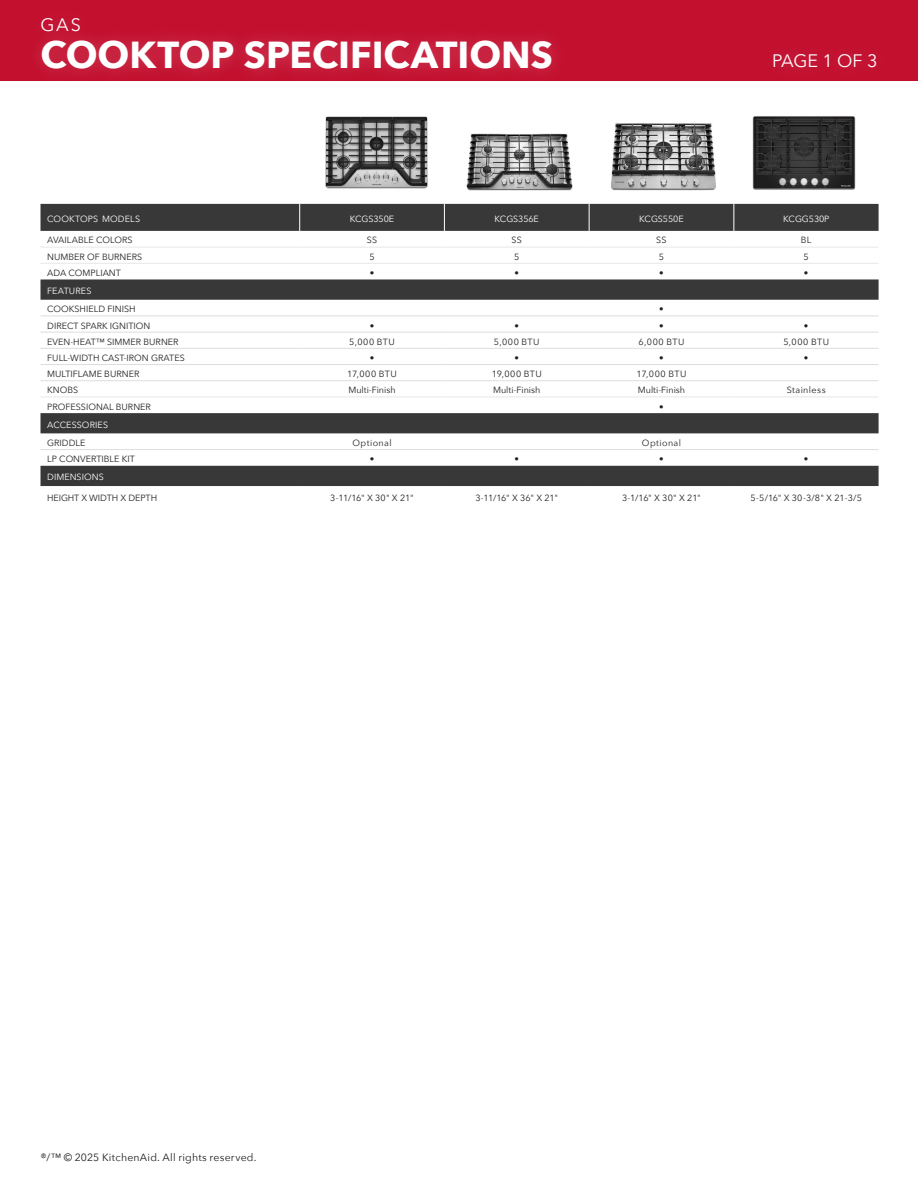
<style>
.page{position:relative;width:918px;height:1188px;background:#fff}
.page>*{position:absolute;margin:0;border:0;box-sizing:border-box;transform-origin:0 0}
.Page_header_black{font:700 37.5px "Avenir Next";color:#fff}
.Page_header_black-2{font:18px "Avenir Next";color:#fff}
.Disclaimer_black_8pt{font:10.5px "Avenir Next";letter-spacing:.02em;color:#231f20}
.t1{font:9px "Avenir Next";color:#231f20}
.t2{font:9px "Avenir Next";letter-spacing:-.01em;color:#fff}
.t3{font:9px "Avenir Next";letter-spacing:.045em;color:#231f20}
.t4{font:9px "Avenir Next";letter-spacing:.01em;color:#fff}
</style>
<div class="page">
<div style="left:0;top:0;width:918px;height:81px;background:#c3102f"></div>
<svg style="left:40px;top:279px;width:839px;height:21px;background:#3f3f40"></svg>
<div style="left:40px;top:413px;width:839px;height:20px;background:#383839"></div>
<div style="left:40px;top:204px;width:839px;height:27px;background:#383839"></div>
<div style="left:40px;top:466px;width:839px;height:20px;background:#383839"></div>
<hr style="left:40px;top:247px;width:260px;height:1px;background:#e6e7e9">
<hr style="left:300px;top:247px;width:144px;height:1px;background:#e6e7e9">
<hr style="left:444px;top:247px;width:145px;height:1px;background:#e6e7e9">
<hr style="left:589px;top:247px;width:145px;height:1px;background:#e6e7e9">
<hr style="left:734px;top:247px;width:145px;height:1px;background:#e6e7e9">
<hr style="left:40px;top:332px;width:260px;height:1px;background:#dcdddf">
<hr style="left:300px;top:332px;width:144px;height:1px;background:#dcdddf">
<hr style="left:444px;top:332px;width:145px;height:1px;background:#dcdddf">
<hr style="left:589px;top:332px;width:145px;height:1px;background:#dcdddf">
<hr style="left:734px;top:332px;width:145px;height:1px;background:#dcdddf">
<hr style="left:40px;top:263px;width:260px;height:1px;background:#e6e7e9">
<hr style="left:300px;top:263px;width:144px;height:1px;background:#e6e7e9">
<hr style="left:444px;top:263px;width:145px;height:1px;background:#e6e7e9">
<hr style="left:589px;top:263px;width:145px;height:1px;background:#e6e7e9">
<hr style="left:734px;top:263px;width:145px;height:1px;background:#e6e7e9">
<hr style="left:40px;top:348px;width:260px;height:1px;background:#dcdddf">
<hr style="left:300px;top:348px;width:144px;height:1px;background:#dcdddf">
<hr style="left:444px;top:348px;width:145px;height:1px;background:#dcdddf">
<hr style="left:589px;top:348px;width:145px;height:1px;background:#dcdddf">
<hr style="left:734px;top:348px;width:145px;height:1px;background:#dcdddf">
<hr style="left:40px;top:364px;width:260px;height:1px;background:#dcdddf">
<hr style="left:300px;top:364px;width:144px;height:1px;background:#dcdddf">
<hr style="left:444px;top:364px;width:145px;height:1px;background:#dcdddf">
<hr style="left:589px;top:364px;width:145px;height:1px;background:#dcdddf">
<hr style="left:734px;top:364px;width:145px;height:1px;background:#dcdddf">
<hr style="left:40px;top:380px;width:260px;height:1px;background:#dcdddf">
<hr style="left:300px;top:380px;width:144px;height:1px;background:#dcdddf">
<hr style="left:444px;top:380px;width:145px;height:1px;background:#dcdddf">
<hr style="left:589px;top:380px;width:145px;height:1px;background:#dcdddf">
<hr style="left:734px;top:380px;width:145px;height:1px;background:#dcdddf">
<hr style="left:40px;top:449px;width:260px;height:1px;background:#dcdddf">
<hr style="left:300px;top:449px;width:144px;height:1px;background:#dcdddf">
<hr style="left:444px;top:449px;width:145px;height:1px;background:#dcdddf">
<hr style="left:589px;top:449px;width:145px;height:1px;background:#dcdddf">
<hr style="left:734px;top:449px;width:145px;height:1px;background:#dcdddf">
<hr style="left:40px;top:316px;width:260px;height:1px;background:#dcdddf">
<hr style="left:300px;top:316px;width:144px;height:1px;background:#dcdddf">
<hr style="left:444px;top:316px;width:145px;height:1px;background:#dcdddf">
<hr style="left:589px;top:316px;width:145px;height:1px;background:#dcdddf">
<hr style="left:734px;top:316px;width:145px;height:1px;background:#dcdddf">
<hr style="left:40px;top:397px;width:260px;height:1px;background:#e6e7e9">
<hr style="left:300px;top:397px;width:144px;height:1px;background:#e6e7e9">
<hr style="left:444px;top:397px;width:145px;height:1px;background:#e6e7e9">
<hr style="left:589px;top:397px;width:145px;height:1px;background:#e6e7e9">
<hr style="left:734px;top:397px;width:145px;height:1px;background:#e6e7e9">
<div style="left:26px;top:25px;width:542px;height:61px;background:#fff;opacity:.2"></div>
<div style="left:758px;top:38px;width:135px;height:46px;background:#c31130"></div>
<img style="left:611px;top:123px;width:105px;height:68px">
<img style="left:466px;top:133px;width:107px;height:58px">
<img style="left:325px;top:116px;width:103px;height:73px">
<img style="left:752px;top:116px;width:104px;height:74px">
<div style="left:26px;top:3px;width:70px;height:45px;background:#c31231"></div>
<p class="Page_header_black-2" style="left:40px;top:9px;width:42px">GAS</p>
<p class="Page_header_black" style="left:40px;top:22px;width:514px">COOKTOP SPECIFICATIONS</p>
<p class="Page_header_black-2" style="left:772px;top:45px;width:107px">PAGE 1 OF 3</p>
<p class="t4" style="left:47px;top:211px;width:94px">COOKTOPS MODELS</p>
<p class="t2" style="left:350px;top:211px;width:46px">KCGS350E</p>
<p class="t2" style="left:495px;top:211px;width:46px">KCGS356E</p>
<p class="t2" style="left:639px;top:211px;width:46px">KCGS550E</p>
<p class="t2" style="left:783px;top:211px;width:48px">KCGG530P</p>
<p class="t1" style="left:47px;top:233px;width:87px">AVAILABLE COLORS</p>
<p class="t1" style="left:367px;top:233px;width:12px">SS</p>
<p class="t1" style="left:512px;top:233px;width:12px">SS</p>
<p class="t1" style="left:656px;top:233px;width:12px">SS</p>
<p class="t1" style="left:801px;top:233px;width:12px">BL</p>
<p class="t1" style="left:47px;top:249px;width:97px">NUMBER OF BURNERS</p>
<p class="t1" style="left:369px;top:249px;width:7px">5</p>
<p class="t1" style="left:514px;top:249px;width:7px">5</p>
<p class="t1" style="left:659px;top:249px;width:7px">5</p>
<p class="t1" style="left:804px;top:249px;width:7px">5</p>
<p class="t1" style="left:47px;top:265px;width:75px">ADA COMPLIANT</p>
<p class="t1" style="left:370px;top:265px;width:6px">•</p>
<p class="t1" style="left:515px;top:265px;width:6px">•</p>
<p class="t1" style="left:659px;top:265px;width:6px">•</p>
<p class="t1" style="left:804px;top:265px;width:6px">•</p>
<p class="t4" style="left:47px;top:283px;width:46px">FEATURES</p>
<p class="t1" style="left:47px;top:302px;width:90px">COOKSHIELD FINISH</p>
<p class="t1" style="left:659px;top:302px;width:6px">•</p>
<p class="t1" style="left:47px;top:318px;width:105px">DIRECT SPARK IGNITION</p>
<p class="t1" style="left:370px;top:318px;width:6px">•</p>
<p class="t1" style="left:515px;top:318px;width:6px">•</p>
<p class="t1" style="left:659px;top:318px;width:6px">•</p>
<p class="t1" style="left:804px;top:318px;width:6px">•</p>
<p class="t1" style="left:47px;top:334px;width:133px">EVEN-HEAT™ SIMMER BURNER</p>
<p class="t1" style="left:349px;top:334px;width:47px">5,000 BTU</p>
<p class="t1" style="left:494px;top:334px;width:47px">5,000 BTU</p>
<p class="t1" style="left:639px;top:334px;width:47px">6,000 BTU</p>
<p class="t1" style="left:783px;top:334px;width:47px">5,000 BTU</p>
<p class="t1" style="left:47px;top:350px;width:139px">FULL-WIDTH CAST-IRON GRATES</p>
<p class="t1" style="left:370px;top:350px;width:6px">•</p>
<p class="t1" style="left:515px;top:350px;width:6px">•</p>
<p class="t1" style="left:659px;top:350px;width:6px">•</p>
<p class="t1" style="left:804px;top:350px;width:6px">•</p>
<p class="t1" style="left:47px;top:366px;width:94px">MULTIFLAME BURNER</p>
<p class="t1" style="left:347px;top:366px;width:51px">17,000 BTU</p>
<p class="t1" style="left:492px;top:366px;width:52px">19,000 BTU</p>
<p class="t1" style="left:637px;top:366px;width:51px">17,000 BTU</p>
<p class="t1" style="left:47px;top:383px;width:32px">KNOBS</p>
<p class="t1" style="left:348px;top:383px;width:49px">Multi-Finish</p>
<p class="t1" style="left:493px;top:383px;width:49px">Multi-Finish</p>
<p class="t1" style="left:638px;top:383px;width:49px">Multi-Finish</p>
<p class="t3" style="left:787px;top:383px;width:41px">Stainless</p>
<p class="t1" style="left:47px;top:399px;width:105px">PROFESSIONAL BURNER</p>
<p class="t1" style="left:659px;top:399px;width:6px">•</p>
<p class="t2" style="left:47px;top:417px;width:62px">ACCESSORIES</p>
<p class="t1" style="left:47px;top:435px;width:40px">GRIDDLE</p>
<p class="t3" style="left:352px;top:435px;width:41px">Optional</p>
<p class="t3" style="left:642px;top:435px;width:41px">Optional</p>
<p class="t1" style="left:47px;top:451px;width:89px">LP CONVERTIBLE KIT</p>
<p class="t1" style="left:370px;top:451px;width:6px">•</p>
<p class="t1" style="left:515px;top:451px;width:6px">•</p>
<p class="t1" style="left:659px;top:451px;width:6px">•</p>
<p class="t1" style="left:804px;top:451px;width:6px">•</p>
<p class="t2" style="left:47px;top:470px;width:58px">DIMENSIONS</p>
<p class="t1" style="left:47px;top:490px;width:111px">HEIGHT X WIDTH X DEPTH</p>
<p class="t1" style="left:330px;top:490px;width:85px">3-11/16" X 30" X 21"</p>
<p class="t1" style="left:475px;top:490px;width:84px">3-11/16" X 36" X 21"</p>
<p class="t1" style="left:622px;top:490px;width:80px">3-1/16" X 30" X 21"</p>
<p class="t1" style="left:750px;top:490px;width:113px">5-5/16" X 30-3/8" X 21-3/5</p>
<p class="Disclaimer_black_8pt" style="left:40px;top:1148px;width:218px">®/™ © 2025 KitchenAid. All rights reserved.</p>
</div>
